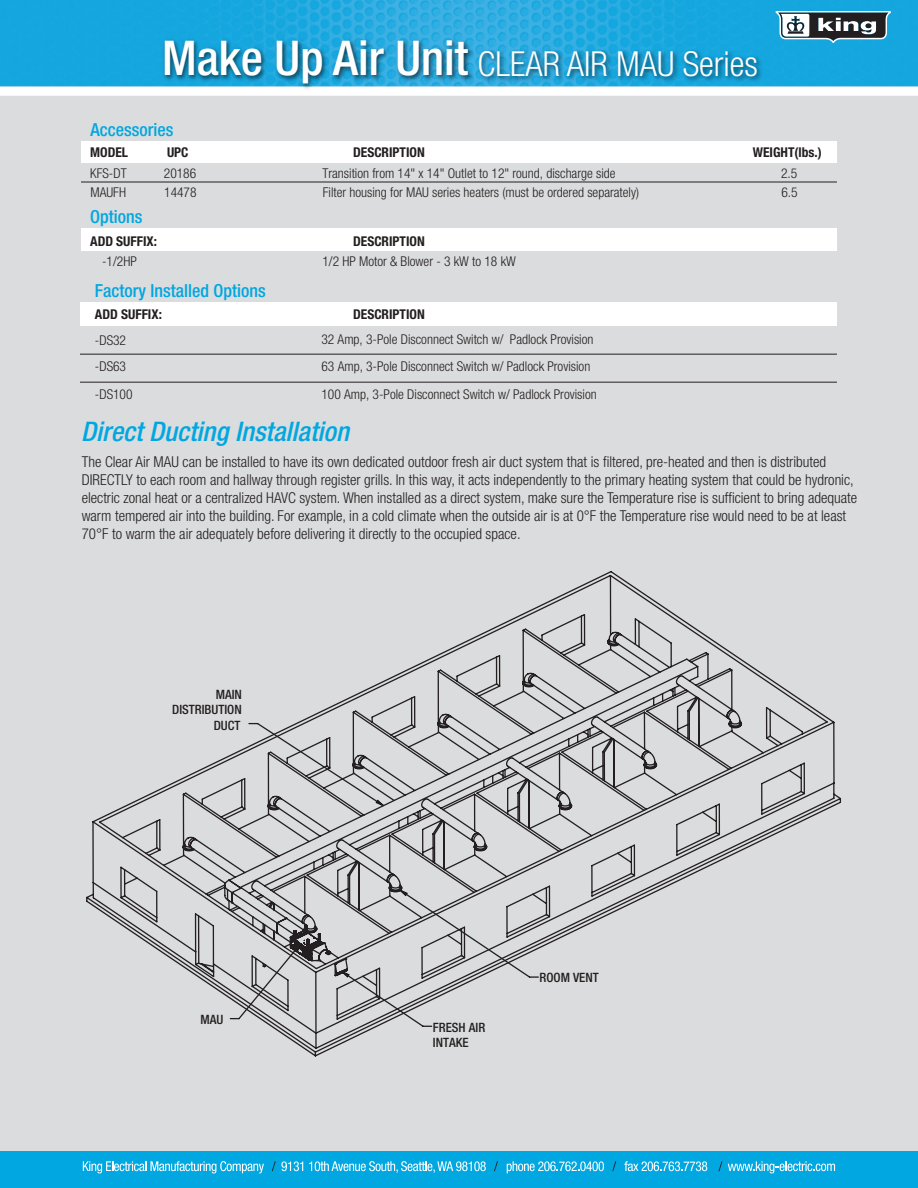
<style>
.page{position:relative;width:918px;height:1188px;background:#dbdcdd}
.page>*{position:absolute;margin:0;border:0;box-sizing:border-box;transform-origin:0 0}
.t1{font:300 condensed 34.5px "Helvetica Neue LT Std";color:#fff}
.t2{font:italic 500 condensed 27px "Helvetica Neue LT Std";color:#00a7e1}
.t3{font:500 condensed 18px "Helvetica Neue LT Std";color:#00a7e1}
.t4{font:300 condensed 15px/18px "Helvetica Neue LT Std";color:#231f20}
.t5{font:300 condensed 13.5px/19.4px "Helvetica Neue LT Std";color:#231f20}
.t6{font:700 condensed 13.5px "Helvetica Neue LT Std";color:#231f20}
.t7{font:500 condensed 12.9px/15.1px "Helvetica Neue LT Std";color:#231f20}
.s1{font-weight:500;font-size:48px}
</style>
<div class="page">
<div style="left:0;top:1151px;width:918px;height:37px;background:#00a7e1"></div>
<svg style="left:83px;top:1161px;width:181px;height:12px"></svg>
<svg style="left:309px;top:1161px;width:177px;height:12px"></svg>
<svg style="left:507px;top:1161px;width:97px;height:12px"></svg>
<svg style="left:624px;top:1161px;width:83px;height:10px"></svg>
<svg style="left:272px;top:1161px;width:31px;height:10px"></svg>
<svg style="left:494px;top:1161px;width:4px;height:10px"></svg>
<svg style="left:612px;top:1161px;width:4px;height:10px"></svg>
<svg style="left:718px;top:1161px;width:117px;height:12px"></svg>
<svg style="left:0;top:86px;width:918px;height:10px;background:#f5fafb"></svg>
<img style="left:0;top:0;width:918px;height:86px">
<svg style="left:775px;top:11px;width:116px;height:32px;background:#688591"></svg>
<div style="left:81px;top:141px;width:756px;height:22px;background:#fff"></div>
<hr style="left:81px;top:182px;width:756px;height:1px;background:#231f20">
<div style="left:81px;top:228px;width:756px;height:23px;background:#fff"></div>
<hr style="left:80px;top:354px;width:757px;height:1px;background:#231f20">
<hr style="left:80px;top:382px;width:757px;height:1px;background:#231f20">
<div style="left:80px;top:302px;width:757px;height:24px;background:#fff"></div>
<svg style="left:86px;top:571px;width:756px;height:486px"></svg>
<img style="left:158px;top:31px;width:319px;height:64px">
<img style="left:473px;top:43px;width:294px;height:49px">
<h1 class="t1" style="left:162px;top:44px;width:597px"><span class="s1">Make Up Air Unit</span> CLEAR AIR MAU Series</h1>
<p class="t3" style="left:90px;top:119px;width:84px">Accessories</p>
<p class="t6" style="left:90px;top:144px;width:39px">MODEL</p>
<p class="t6" style="left:167px;top:144px;width:23px">UPC</p>
<p class="t5" style="left:90px;top:164px;width:38px">KFS-DT</p>
<p class="t5" style="left:164px;top:164px;width:34px">20186</p>
<p class="t5" style="left:781px;top:164px;width:18px">2.5</p>
<p class="t6" style="left:753px;top:144px;width:70px">WEIGHT(lbs.)</p>
<p class="t6" style="left:353px;top:144px;width:73px">DESCRIPTION</p>
<p class="t5" style="left:322px;top:164px;width:318px">Transition from 14" x 14" Outlet to 12" round, discharge side<br>Filter housing for MAU series heaters (must be ordered separately)</p>
<p class="t5" style="left:91px;top:183px;width:37px">MAUFH</p>
<p class="t5" style="left:164px;top:183px;width:34px">14478</p>
<p class="t5" style="left:781px;top:183px;width:18px">6.5</p>
<p class="t3" style="left:90px;top:206px;width:54px">Options</p>
<p class="t6" style="left:90px;top:233px;width:68px">ADD SUFFIX:</p>
<p class="t6" style="left:353px;top:233px;width:73px">DESCRIPTION</p>
<p class="t5" style="left:322px;top:251px;width:195px">1/2 HP Motor &amp; Blower - 3 kW to 18 kW</p>
<p class="t5" style="left:102px;top:251px;width:36px">-1/2HP</p>
<p class="t3" style="left:95px;top:280px;width:172px">Factory Installed Options</p>
<p class="t6" style="left:95px;top:306px;width:68px">ADD SUFFIX:</p>
<p class="t6" style="left:353px;top:306px;width:73px">DESCRIPTION</p>
<p class="t5" style="left:95px;top:330px;width:33px">-DS32</p>
<p class="t5" style="left:321px;top:330px;width:274px">32 Amp, 3-Pole Disconnect Switch w/ Padlock Provision</p>
<p class="t5" style="left:95px;top:356px;width:33px">-DS63</p>
<p class="t5" style="left:321px;top:356px;width:270px">63 Amp, 3-Pole Disconnect Switch w/ Padlock Provision</p>
<p class="t5" style="left:95px;top:384px;width:39px">-DS100</p>
<p class="t5" style="left:321px;top:384px;width:277px">100 Amp, 3-Pole Disconnect Switch w/ Padlock Provision</p>
<h2 class="t2" style="left:81px;top:416px;width:269px">Direct Ducting Installation</h2>
<p class="t4" style="left:82px;top:453px;width:777px">The Clear Air MAU can be installed to have its own dedicated outdoor fresh air duct system that is filtered, pre-heated and then is distributed DIRECTLY to each room and hallway through register grills. In this way, it acts independently to the primary heating system that could be hydronic, electric zonal heat or a centralized HAVC system. When installed as a direct system, make sure the Temperature rise is sufficient to bring adequate warm tempered air into the building. For example, in a cold climate when the outside air is at 0°F the Temperature rise would need to be at least 70°F to warm the air adequately before delivering it directly to the occupied space.</p>
<p class="t7" style="left:172px;top:687px;width:71px;text-align:right">MAIN<br>DISTRIBUTION<br>DUCT</p>
<p class="t7" style="left:201px;top:1011px;width:24px">MAU</p>
<p class="t7" style="left:433px;top:1020px;width:54px">FRESH AIR<br>INTAKE</p>
<p class="t7" style="left:540px;top:970px;width:61px">ROOM VENT</p>
</div>
